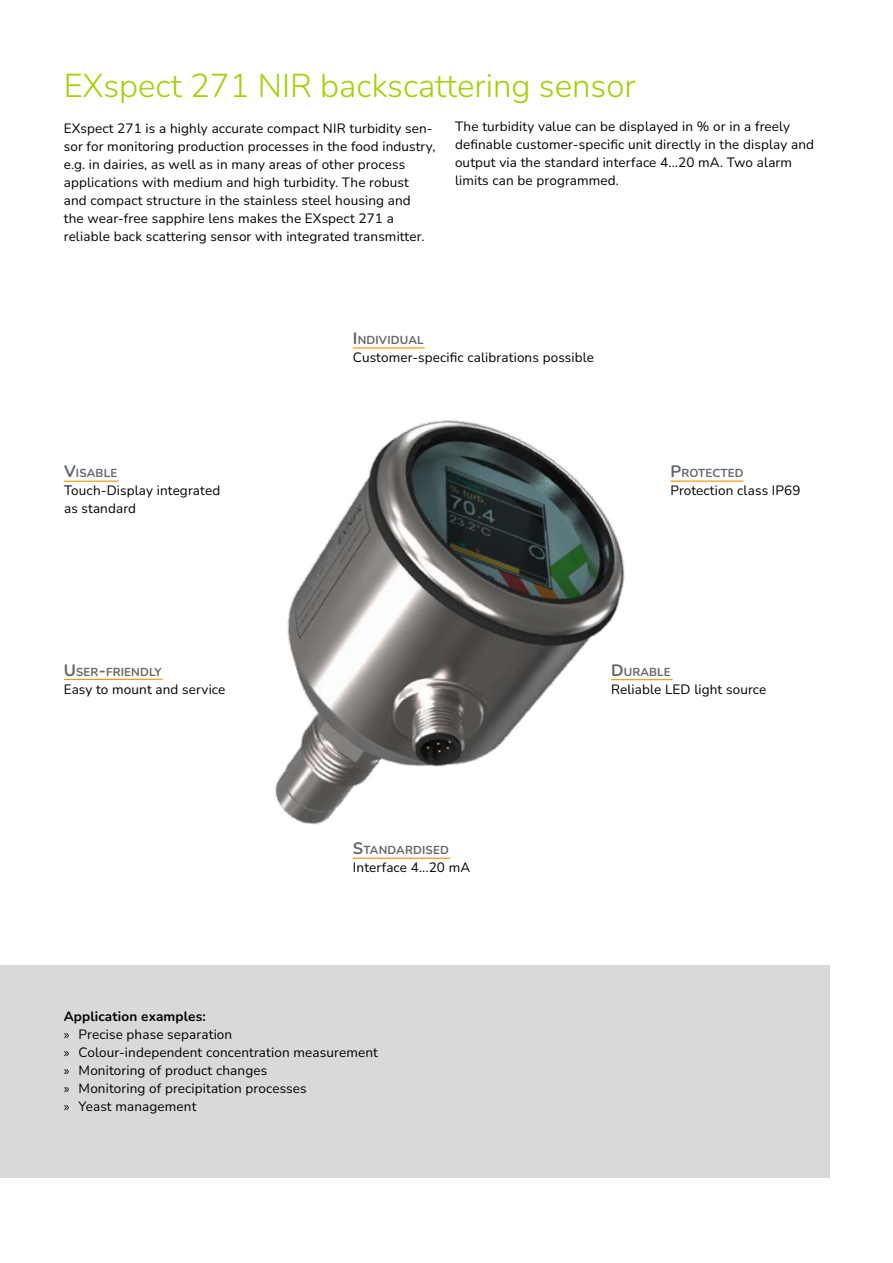
<style>
.page{position:relative;width:893px;height:1263px;background:#fff}
.page>*{position:absolute;margin:0;border:0;box-sizing:border-box;transform-origin:0 0}
.t1{font:300 33px "Nunito";color:#a3d109}
.t2{font:13.5px/18px "Nunito";letter-spacing:.01em;color:#000}
.t3{font:700 11.55px "Nunito";letter-spacing:.015em;color:#676767}
.s1{font-size:16.5px}
.s2{font-weight:700}
.s3{font-family:"Myriad Pro"}
</style>
<div class="page">
<div style="left:0;top:965px;width:829px;height:213px;background:#d8d9d9"></div>
<img style="left:63px;top:347px;width:681px;height:512px">
<h1 class="t1" style="left:64px;top:63px;width:573px">EXspect 271 NIR backscattering sensor</h1>
<p class="t2" style="left:64px;top:119px;width:373px">EXspect 271 is a highly accurate compact NIR turbidity sen&shy;sor for monitoring production processes in the food industry, e.g. in dairies, as well as in many areas of other process applications with medium and high turbidity. The robust<br>and compact structure in the stainless steel housing and<br>the wear-free sapphire lens makes the EXspect 271 a reliable back scattering sensor with integrated transmitter.</p>
<p class="t2" style="left:455px;top:117px;width:361px">The turbidity value can be displayed in % or in a freely definable customer-specific unit directly in the display and output via the standard interface 4...20 mA. Two alarm limits can be programmed.</p>
<p class="t3" style="left:64px;top:465px;width:55px"><span class="s1">V</span>ISABLE</p>
<p class="t2" style="left:64px;top:481px;width:158px">Touch-Display integrated as standard</p>
<p class="t3" style="left:353px;top:332px;width:72px"><span class="s1">I</span> NDIVIDUAL</p>
<p class="t2" style="left:353px;top:348px;width:243px">Customer-specific calibrations possible</p>
<p class="t3" style="left:670px;top:465px;width:75px"><span class="s1">P</span>ROTECTED</p>
<p class="t2" style="left:670px;top:481px;width:132px">Protection class IP69</p>
<p class="t3" style="left:64px;top:664px;width:99px"><span class="s1">U</span>SER<span class="s1">-</span>FRIENDLY</p>
<p class="t2" style="left:64px;top:680px;width:163px">Easy to mount and service</p>
<p class="t3" style="left:353px;top:842px;width:97px"><span class="s1">S</span>TANDARDISED</p>
<p class="t2" style="left:353px;top:858px;width:119px">Interface 4...20 mA</p>
<p class="t2" style="left:64px;top:1007px;width:316px"><span class="s2">Application examples:<br></span><span class="s3">»</span> Precise phase separation<br><span class="s3">»</span> Colour-independent concentration measurement <span class="s3">»</span> Monitoring of product changes<br><span class="s3">»</span> Monitoring of precipitation processes<br><span class="s3">»</span> Yeast management</p>
<p class="t3" style="left:611px;top:664px;width:61px"><span class="s1">D</span> URABLE</p>
<p class="t2" style="left:611px;top:680px;width:157px">Reliable LED light source</p>
</div>
